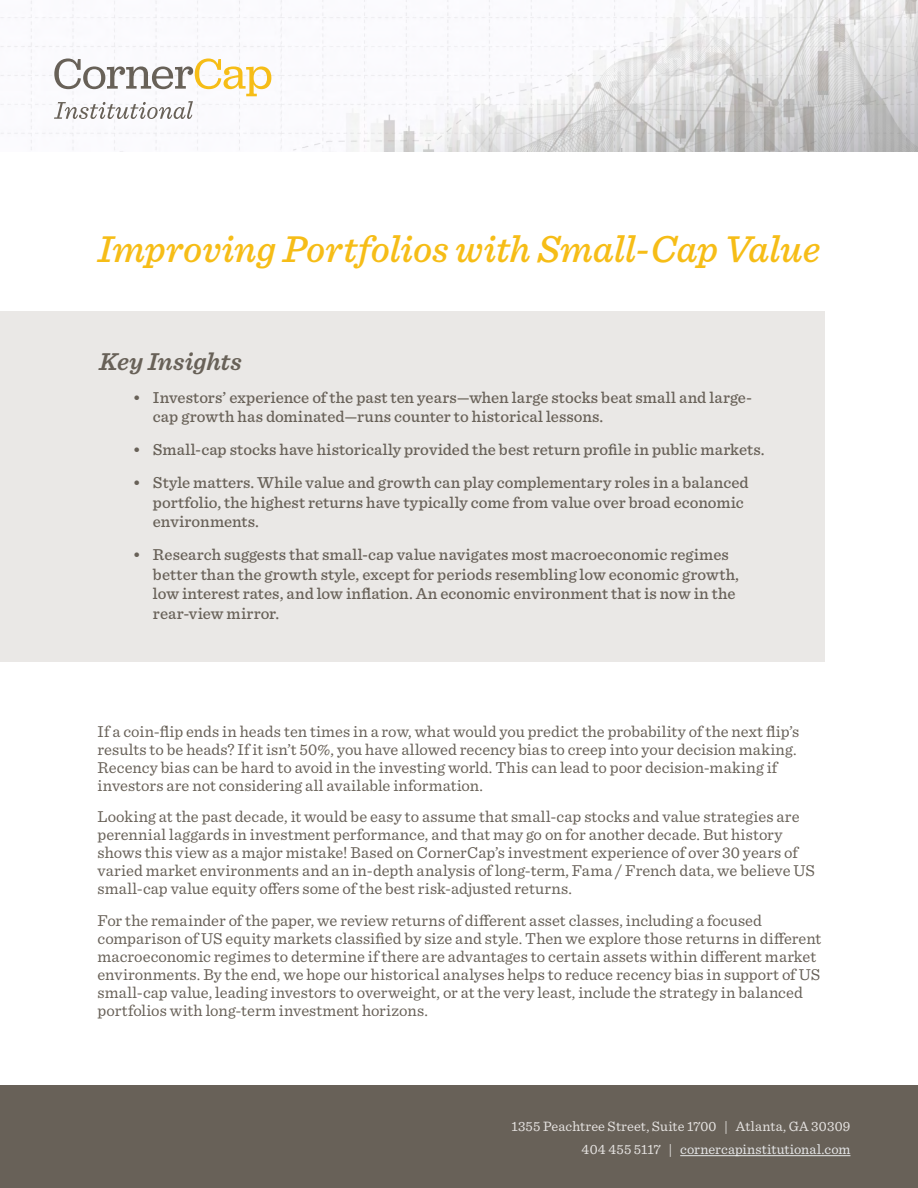
<style>
.page{position:relative;width:918px;height:1188px;background:#fff}
.page>*{position:absolute;margin:0;border:0;box-sizing:border-box;transform-origin:0 0}
.t1{font:italic 500 39px "Sentinel";letter-spacing:-.005em;color:#f6bd17}
.t2{font:italic 600 25.5px "Sentinel";color:#686158}
.t3{font:16.5px/18px "Sentinel";letter-spacing:.005em;color:#686158}
.t4{font:500 16.5px/19.5px "Sentinel";letter-spacing:.005em;color:#686158}
.t5{font:14.25px/23.2px "Sentinel";letter-spacing:.01em;color:#e6e3e1;text-align:right}
.s1{color:#e6e7e8}
</style>
<div class="page">
<img style="left:0;top:0;width:918px;height:151px">
<div style="left:0;top:311px;width:824px;height:351px;background:#eae8e6"></div>
<div style="left:0;top:1085px;width:918px;height:103px;background:#686158"></div>
<hr style="left:680px;top:1155px;width:170px;height:1px;background:#e6e7e8">
<svg style="left:54px;top:58px;width:217px;height:61px"></svg>
<h1 class="t1" style="left:98px;top:220px;width:724px">Improving Portfolios with Small-Cap Value</h1>
<h2 class="t2" style="left:99px;top:342px;width:144px">Key Insights</h2>
<p class="t4" style="left:153px;top:387px;width:601px;text-indent:-20px">• Investors’ experience of the past ten years—when large stocks beat small and large&shy;cap growth has dominated—runs counter to historical lessons.</p>
<p class="t4" style="left:133px;top:439px;width:633px">• Small-cap stocks have historically provided the best return profile in public markets.</p>
<p class="t4" style="left:153px;top:472px;width:597px;text-indent:-20px">• Style matters. While value and growth can play complementary roles in a balanced portfolio, the highest returns have typically come from value over broad economic environments.</p>
<p class="t4" style="left:153px;top:544px;width:588px;text-indent:-20px">• Research suggests that small-cap value navigates most macroeconomic regimes better than the growth style, except for periods resembling low economic growth, low interest rates, and low inflation. An economic environment that is now in the rear-view mirror.</p>
<p class="t3" style="left:98px;top:722px;width:703px">If a coin-flip ends in heads ten times in a row, what would you predict the probability of the next flip’s results to be heads? If it isn’t 50%, you have allowed recency bias to creep into your decision making.<br>Recency bias can be hard to avoid in the investing world. This can lead to poor decision-making if investors are not considering all available information.</p>
<p class="t3" style="left:98px;top:807px;width:719px">Looking at the past decade, it would be easy to assume that small-cap stocks and value strategies are perennial laggards in investment performance, and that may go on for another decade. But history shows this view as a major mistake! Based on CornerCap’s investment experience of over 30 years of varied market environments and an in-depth analysis of long-term, Fama / French data, we believe US small-cap value equity offers some of the best risk-adjusted returns.</p>
<p class="t3" style="left:98px;top:911px;width:725px">For the remainder of the paper, we review returns of different asset classes, including a focused comparison of US equity markets classified by size and style. Then we explore those returns in different macroeconomic regimes to determine if there are advantages to certain assets within different market environments. By the end, we hope our historical analyses helps to reduce recency bias in support of US small-cap value, leading investors to overweight, or at the very least, include the strategy in balanced portfolios with long-term investment horizons.</p>
<p class="t5" style="left:511px;top:1114px;width:341px">1355 Peachtree Street, Suite 1700 | Atlanta, GA 30309<br>404 455 5117 | <span class="s1">cornercapinstitutional.com</span></p>
</div>
